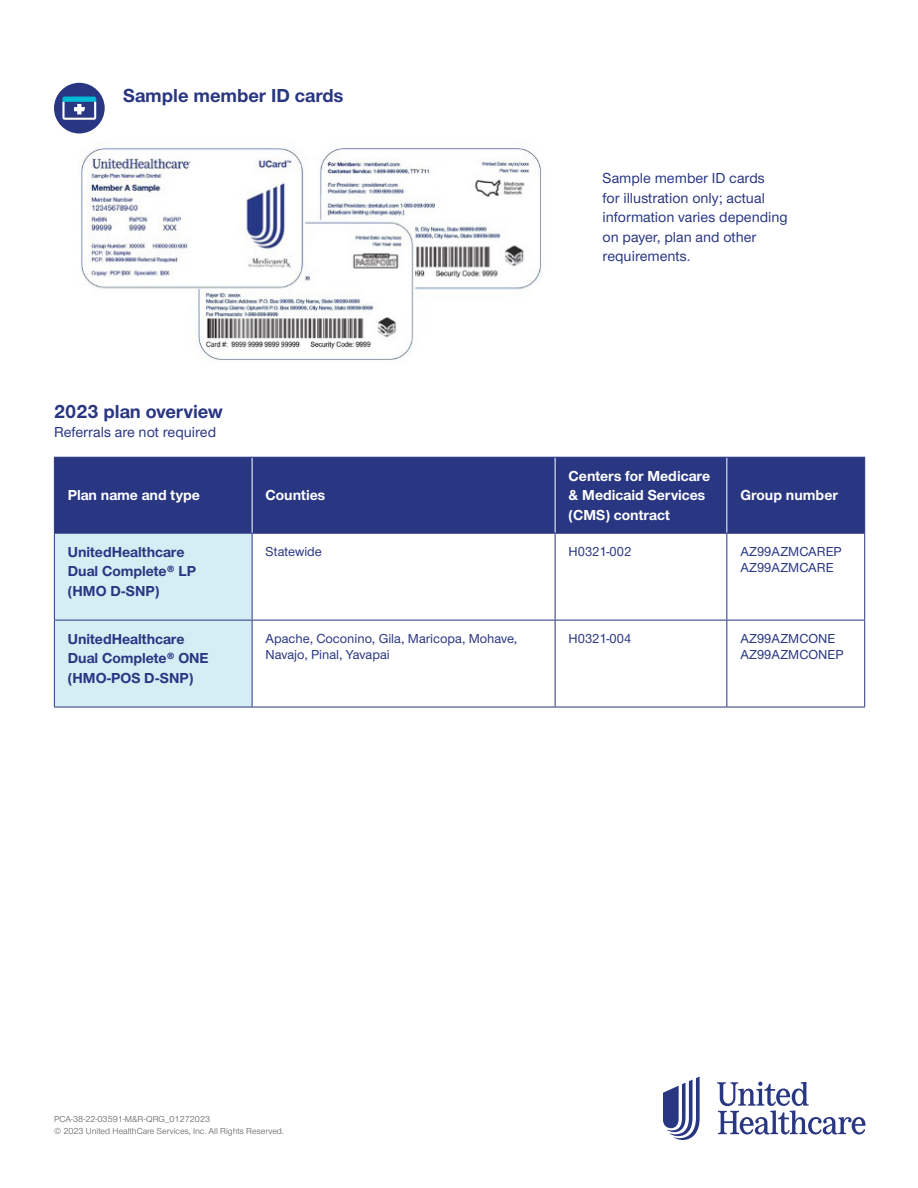
<style>
.page{position:relative;width:918px;height:1188px;background:#fff}
.page>*{position:absolute;margin:0;border:0;box-sizing:border-box;transform-origin:0 0}
.t1{font:700 19.5px "UHC Sans";color:#293682}
.t2{font:500 15px/19.5px "UHC Sans";color:#293682}
.t3{font:700 15px/19.5px "UHC Sans";color:#293682}
.t4{font:700 15px/19.5px "UHC Sans";color:#fff}
.t5{font:500 13.5px/16.2px "UHC Sans";color:#293682}
.t6{font:9px "UHC Sans";color:#5a5a5a}
.t7{font:9px "UHC Sans";color:#58595b}
</style>
<div class="page">
<svg style="left:663px;top:1076px;width:37px;height:64px"></svg>
<svg style="left:717px;top:1082px;width:148px;height:53px"></svg>
<div style="left:54px;top:83px;width:51px;height:50px;background:#293682;border-radius:50%"></div>
<svg style="left:62px;top:97px;width:34px;height:23px"></svg>
<img style="left:81px;top:144px;width:461px;height:216px">
<div style="left:55px;top:458px;width:809px;height:75px;background:#293682"></div>
<div style="left:55px;top:534px;width:197px;height:173px;background:#d5eef4"></div>
<hr style="left:54px;top:534px;width:1px;height:86px;background:#293682">
<hr style="left:252px;top:534px;width:1px;height:86px;background:#293682">
<hr style="left:555px;top:534px;width:1px;height:86px;background:#293682">
<hr style="left:726px;top:534px;width:1px;height:86px;background:#293682">
<hr style="left:864px;top:534px;width:1px;height:86px;background:#293682">
<hr style="left:54px;top:620px;width:198px;height:1px;background:#293682">
<hr style="left:54px;top:620px;width:1px;height:87px;background:#293682">
<hr style="left:252px;top:620px;width:303px;height:1px;background:#293682">
<hr style="left:252px;top:620px;width:1px;height:87px;background:#293682">
<hr style="left:555px;top:620px;width:172px;height:1px;background:#293682">
<hr style="left:555px;top:620px;width:1px;height:87px;background:#293682">
<hr style="left:727px;top:620px;width:138px;height:1px;background:#293682">
<hr style="left:726px;top:620px;width:1px;height:87px;background:#293682">
<hr style="left:864px;top:620px;width:1px;height:87px;background:#293682">
<hr style="left:54px;top:707px;width:198px;height:1px;background:#293682">
<hr style="left:252px;top:707px;width:303px;height:1px;background:#293682">
<hr style="left:555px;top:707px;width:172px;height:1px;background:#293682">
<hr style="left:727px;top:707px;width:138px;height:1px;background:#293682">
<hr style="left:252px;top:458px;width:1px;height:75px;background:#fff">
<hr style="left:555px;top:458px;width:1px;height:75px;background:#fff">
<hr style="left:726px;top:458px;width:1px;height:75px;background:#fff">
<hr style="left:54px;top:457px;width:198px;height:1px;background:#293682">
<hr style="left:54px;top:458px;width:1px;height:75px;background:#293682">
<hr style="left:252px;top:457px;width:303px;height:1px;background:#293682">
<hr style="left:555px;top:457px;width:172px;height:1px;background:#293682">
<hr style="left:727px;top:457px;width:138px;height:1px;background:#293682">
<hr style="left:864px;top:458px;width:1px;height:75px;background:#293682">
<hr style="left:54px;top:533px;width:198px;height:1px;background:#293682">
<hr style="left:252px;top:533px;width:303px;height:1px;background:#293682">
<hr style="left:555px;top:533px;width:172px;height:1px;background:#293682">
<hr style="left:727px;top:533px;width:138px;height:1px;background:#293682">
<h1 class="t1" style="left:123px;top:82px;width:222px">Sample member ID cards</h1>
<h1 class="t1" style="left:54px;top:398px;width:170px">2023 plan overview</h1>
<p class="t2" style="left:54px;top:422px;width:164px">Referrals are not required</p>
<p class="t4" style="left:68px;top:485px;width:133px">Plan name and type</p>
<p class="t4" style="left:266px;top:485px;width:61px">Counties</p>
<p class="t2" style="left:603px;top:168px;width:187px">Sample member ID cards<br>for illustration only; actual information varies depending on payer, plan and other requirements.</p>
<p class="t4" style="left:569px;top:465px;width:143px">Centers for Medicare &amp; Medicaid Services (CMS) contract</p>
<p class="t4" style="left:740px;top:485px;width:99px">Group number</p>
<p class="t3" style="left:68px;top:541px;width:130px">UnitedHealthcare<br>Dual Complete® LP (HMO D-SNP)</p>
<p class="t5" style="left:266px;top:543px;width:58px">Statewide</p>
<p class="t5" style="left:569px;top:543px;width:64px">H0321-002</p>
<p class="t5" style="left:740px;top:543px;width:103px">AZ99AZMCAREP<br>AZ99AZMCARE</p>
<p class="t3" style="left:68px;top:628px;width:142px">UnitedHealthcare<br>Dual Complete® ONE (HMO-POS D-SNP)</p>
<p class="t5" style="left:266px;top:629px;width:253px">Apache, Coconino, Gila, Maricopa, Mohave,<br>Navajo, Pinal, Yavapai</p>
<p class="t5" style="left:569px;top:629px;width:64px">H0321-004</p>
<p class="t5" style="left:740px;top:629px;width:105px">AZ99AZMCONE<br>AZ99AZMCONEP</p>
<p class="t7" style="left:54px;top:1113px;width:158px">PCA-38-22-03591-M&amp;R-QRG_01272023</p>
<p class="t6" style="left:54px;top:1125px;width:231px">© 2023 United HealthCare Services, Inc. All Rights Reserved.</p>
</div>
